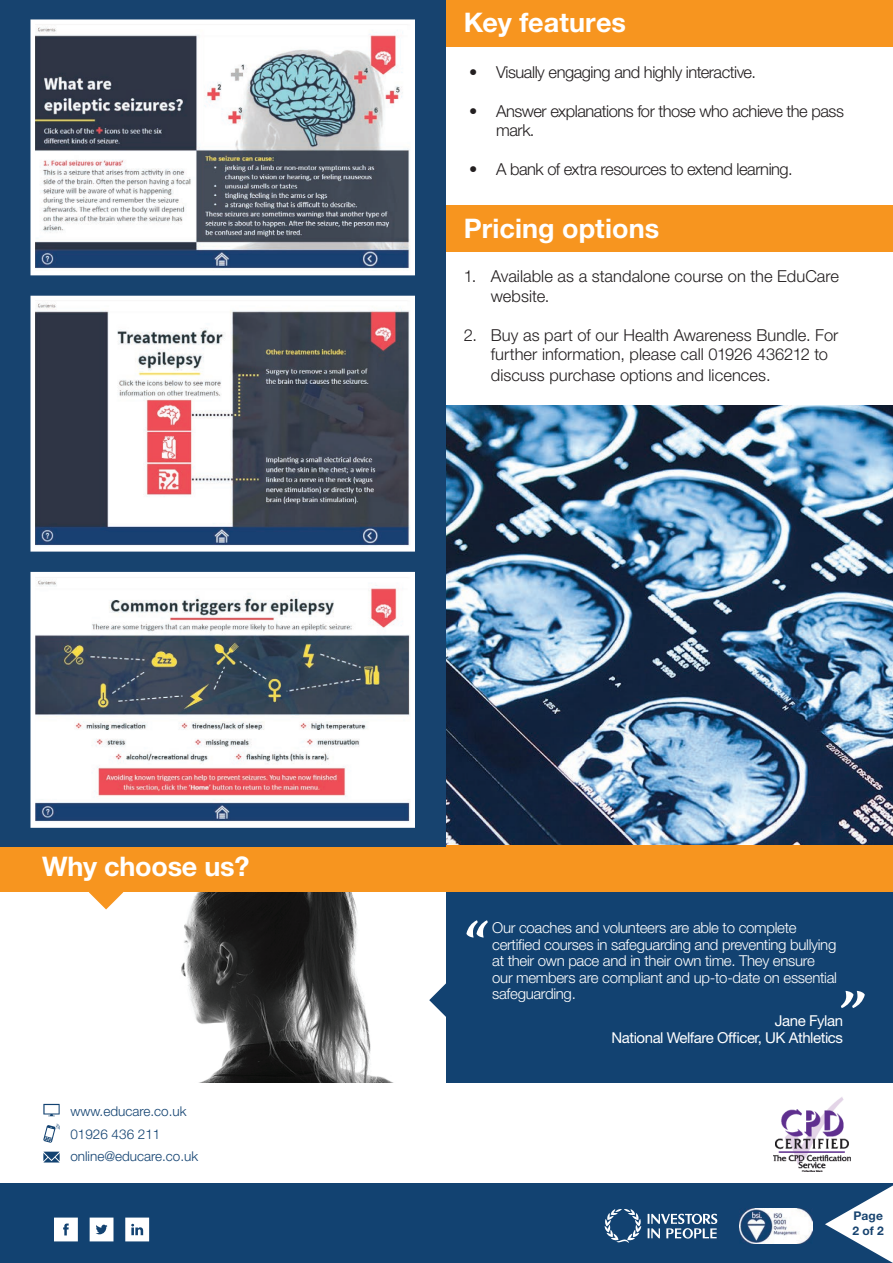
<style>
.page{position:relative;width:893px;height:1263px;background:#fff}
.page>*{position:absolute;margin:0;border:0;box-sizing:border-box;transform-origin:0 0}
.t1{font:700 27px "Helvetica Neue LT Pro";color:#fff}
.t2{font:300 16.5px/19.5px "Helvetica Neue LT Pro";letter-spacing:-.01em;color:#231f20}
.t3{font:300 16.5px/19.5px "Helvetica Neue LT Pro";letter-spacing:-.03em;color:#231f20}
.t4{font:300 15px/16.5px "Helvetica Neue LT Pro";letter-spacing:-.02em;color:#fff}
.t5{font:15px/16.5px "Helvetica Neue LT Pro";letter-spacing:-.03em;color:#fff;text-align:right}
.t6{font:300 13.5px/22.5px "Helvetica Neue LT Pro";color:#124271}
.t7{font:700 12px/14.4px "Helvetica Neue LT Pro";letter-spacing:.02em;color:#17436f}
</style>
<div class="page">
<img style="left:446px;top:405px;width:447px;height:440px">
<div style="left:446px;top:0;width:447px;height:47px;background:#f7951f"></div>
<img style="left:105px;top:892px;width:287px;height:190px">
<div style="left:446px;top:892px;width:447px;height:190px;background:#124271"></div>
<div style="left:0;top:845px;width:893px;height:47px;background:#f7951f"></div>
<svg style="left:89px;top:892px;width:34px;height:17px"></svg>
<svg style="left:429px;top:983px;width:17px;height:34px"></svg>
<img style="left:773px;top:1097px;width:78px;height:74px">
<svg style="left:43px;top:1152px;width:17px;height:10px"></svg>
<svg style="left:43px;top:1104px;width:17px;height:12px"></svg>
<svg style="left:43px;top:1124px;width:17px;height:19px"></svg>
<svg style="left:466px;top:920px;width:22px;height:17px"></svg>
<svg style="left:841px;top:991px;width:24px;height:17px"></svg>
<div style="left:0;top:0;width:446px;height:846px;background:#17436f"></div>
<img style="left:35px;top:24px;width:375px;height:246px">
<div style="left:30px;top:19px;width:385px;height:256px;border:4px solid #fff"></div>
<img style="left:35px;top:301px;width:375px;height:246px">
<div style="left:30px;top:296px;width:385px;height:256px;border:4px solid #fff"></div>
<img style="left:35px;top:577px;width:375px;height:246px">
<div style="left:30px;top:572px;width:385px;height:256px;border:4px solid #fff"></div>
<div style="left:446px;top:206px;width:447px;height:46px;background:#f7951f"></div>
<div style="left:0;top:1183px;width:893px;height:80px;background:#124271"></div>
<svg style="left:54px;top:1217px;width:24px;height:24px"></svg>
<svg style="left:90px;top:1217px;width:23px;height:24px"></svg>
<svg style="left:125px;top:1217px;width:24px;height:24px"></svg>
<svg style="left:648px;top:1213px;width:69px;height:26px"></svg>
<svg style="left:604px;top:1209px;width:37px;height:34px"></svg>
<img style="left:739px;top:1209px;width:73px;height:34px">
<svg style="left:825px;top:1185px;width:68px;height:78px"></svg>
<h1 class="t1" style="left:42px;top:850px;width:209px">Why choose us?</h1>
<p class="t6" style="left:70px;top:1100px;width:129px">www.educare.co.uk<br>01926 436 211 online@educare.co.uk</p>
<h1 class="t1" style="left:464px;top:5px;width:164px">Key features</h1>
<p class="t3" style="left:469px;top:62px;width:288px">• Visually engaging and highly interactive.</p>
<p class="t3" style="left:496px;top:101px;width:349px;text-indent:-27px">• Answer explanations for those who achieve the pass mark.</p>
<p class="t3" style="left:469px;top:159px;width:325px">• A bank of extra resources to extend learning.</p>
<h1 class="t1" style="left:464px;top:211px;width:197px">Pricing options</h1>
<p class="t2" style="left:491px;top:266px;width:350px;text-indent:-27px">1. Available as a standalone course on the EduCare website.</p>
<p class="t2" style="left:491px;top:325px;width:349px;text-indent:-27px">2. Buy as part of our Health Awareness Bundle. For further information, please call 01926 436212 to</p>
<p class="t2" style="left:491px;top:365px;width:281px">discuss purchase options and licences.</p>
<p class="t4" style="left:492px;top:919px;width:346px">Our coaches and volunteers are able to complete certified courses in safeguarding and preventing bullying at their own pace and in their own time. They ensure our members are compliant and up-to-date on essential safeguarding.</p>
<p class="t5" style="left:611px;top:1012px;width:233px">Jane Fylan<br>National Welfare Officer, UK Athletics</p>
<p class="t7" style="left:852px;top:1208px;width:33px">Page<br>2 of 2</p>
</div>
